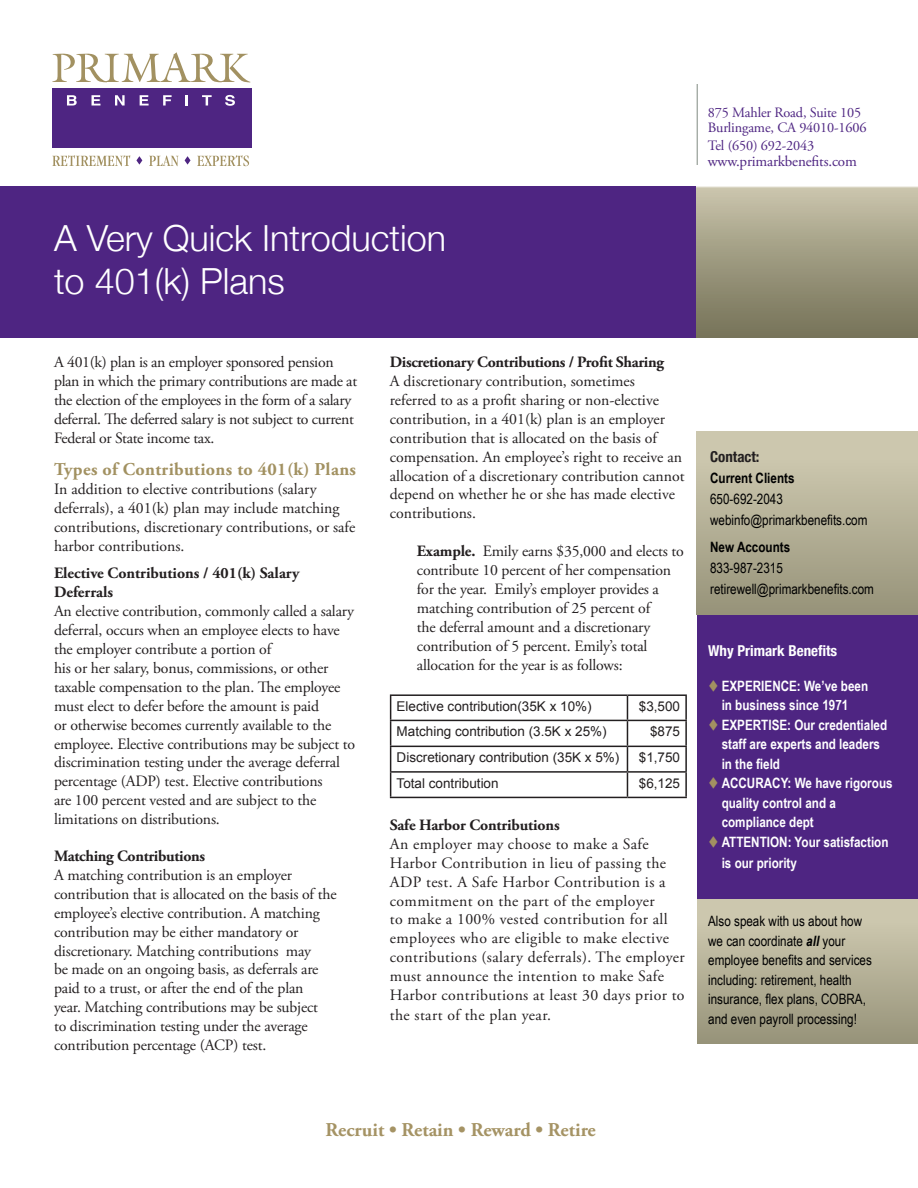
<style>
.page{position:relative;width:918px;height:1188px;background:#fff}
.page>*{position:absolute;margin:0;border:0;box-sizing:border-box;transform-origin:0 0}
.t1{font:300 36px "Helvetica Neue";color:#fff}
.body{font:700 19.5px "Adobe Garamond Pro";color:#a59364}
.body-2{font:700 18px "Adobe Garamond Pro";letter-spacing:.02em;color:#a29161}
.body-3{font:15.75px/18.9px "Adobe Garamond Pro";letter-spacing:-.01em;color:#231f20}
.body-4{font:15.75px/19px "Adobe Garamond Pro";letter-spacing:.025em;color:#231f20}
.body-5{font:700 15.75px "Adobe Garamond Pro";letter-spacing:-.02em;color:#231f20}
.body-6{font:700 15.75px/18.9px "Adobe Garamond Pro";color:#231f20}
.body-7{font:15px "Adobe Garamond Pro";letter-spacing:-.01em;color:#4e2582}
.t2{font:700 condensed 15px "Helvetica Neue";color:#fff}
.t3{font:700 condensed 15px "Helvetica Neue";color:#231f20}
.t4{font:14.25px/19.5px "Arial Narrow";color:#000}
.t5{font:700 14.25px/19.5px "Arial Narrow";color:#fff}
.body-8{font:14.25px "Adobe Garamond Pro";letter-spacing:-.01em;color:#4e2582}
.t6{font:700 14.25px "Arial Narrow";color:#000}
.body-9{font:13.5px "Arial";color:#231f20}
.s1{font-weight:700}
.s2{color:#a29161}
.s3{font-weight:700;font-style:italic}
</style>
<div class="page">
<svg style="left:52px;top:52px;width:198px;height:30px"></svg>
<svg style="left:52px;top:155px;width:78px;height:11px"></svg>
<svg style="left:136px;top:156px;width:6px;height:9px"></svg>
<svg style="left:149px;top:156px;width:30px;height:10px"></svg>
<svg style="left:185px;top:156px;width:6px;height:9px"></svg>
<svg style="left:197px;top:155px;width:52px;height:11px"></svg>
<div style="left:52px;top:88px;width:199px;height:60px;background:#4e2582"></div>
<svg style="left:67px;top:95px;width:10px;height:11px"></svg>
<svg style="left:92px;top:95px;width:8px;height:11px"></svg>
<svg style="left:115px;top:95px;width:10px;height:11px"></svg>
<svg style="left:140px;top:95px;width:9px;height:11px"></svg>
<svg style="left:163px;top:95px;width:9px;height:11px"></svg>
<svg style="left:186px;top:95px;width:2px;height:11px"></svg>
<svg style="left:202px;top:95px;width:10px;height:11px"></svg>
<svg style="left:225px;top:95px;width:10px;height:11px"></svg>
<hr style="left:697px;top:84px;width:1px;height:81px;background:#8e978f">
<div style="left:0;top:186px;width:697px;height:152px;background:#4e2582"></div>
<div style="left:697px;top:185px;width:221px;height:153px;background:linear-gradient(to bottom,#cac5ad,#737055)"></div>
<div style="left:697px;top:437px;width:220px;height:605px;background:#4e2582"></div>
<div style="left:697px;top:431px;width:221px;height:184px;background:linear-gradient(to bottom,#d3ceb5,#98947a)"></div>
<div style="left:698px;top:900px;width:220px;height:144px;background:linear-gradient(to bottom,#d3ceb5,#98947a)"></div>
<hr style="left:390px;top:694px;width:237px;height:2px;background:#231f20">
<hr style="left:627px;top:694px;width:60px;height:2px;background:#231f20">
<hr style="left:685px;top:696px;width:2px;height:24px;background:#231f20">
<hr style="left:390px;top:720px;width:237px;height:1px;background:#231f20">
<hr style="left:627px;top:720px;width:60px;height:1px;background:#231f20">
<hr style="left:685px;top:721px;width:2px;height:25px;background:#231f20">
<hr style="left:390px;top:746px;width:237px;height:1px;background:#231f20">
<hr style="left:627px;top:746px;width:60px;height:1px;background:#231f20">
<hr style="left:685px;top:747px;width:2px;height:24px;background:#231f20">
<hr style="left:390px;top:771px;width:237px;height:2px;background:#231f20">
<svg style="left:390px;top:696px;width:1px;height:101px"></svg>
<hr style="left:627px;top:771px;width:60px;height:2px;background:#231f20">
<svg style="left:627px;top:696px;width:1px;height:101px"></svg>
<hr style="left:685px;top:773px;width:2px;height:24px;background:#231f20">
<hr style="left:390px;top:797px;width:237px;height:1px;background:#231f20">
<hr style="left:627px;top:797px;width:60px;height:1px;background:#231f20">
<p class="t1" style="left:54px;top:209px;width:394px">A Very Quick Introduction</p>
<p class="t1" style="left:54px;top:252px;width:232px">to 401(k) Plans</p>
<p class="body-3" style="left:54px;top:353px;width:305px">A 401(k) plan is an employer sponsored pension plan in which the primary contributions are made at the election of the employees in the form of a salary deferral. The deferred salary is not subject to current Federal or State income tax.</p>
<p class="body-2" style="left:54px;top:459px;width:304px">Types of Contributions to 401(k) Plans</p>
<p class="body-3" style="left:54px;top:480px;width:303px">In addition to elective contributions (salary deferrals), a 401(k) plan may include matching contributions, discretionary contributions, or safe harbor contributions.</p>
<p class="body-6" style="left:54px;top:564px;width:247px">Elective Contributions / 401(k) Salary<br>Deferrals</p>
<p class="body-3" style="left:54px;top:602px;width:302px">An elective contribution, commonly called a salary deferral, occurs when an employee elects to have the employer contribute a portion of</p>
<p class="body-3" style="left:54px;top:659px;width:288px">his or her salary, bonus, commissions, or other taxable compensation to the plan. The employee</p>
<p class="body-3" style="left:54px;top:697px;width:303px">must elect to defer before the amount is paid<br>or otherwise becomes currently available to the employee. Elective contributions may be subject to discrimination testing under the average deferral percentage (ADP) test. Elective contributions<br>are 100 percent vested and are subject to the limitations on distributions.</p>
<p class="body-5" style="left:54px;top:847px;width:153px">Matching Contributions</p>
<p class="body-3" style="left:54px;top:866px;width:284px">A matching contribution is an employer contribution that is allocated on the basis of the employee’s elective contribution. A matching contribution may be either mandatory or discretionary. Matching contributions may</p>
<p class="body-3" style="left:54px;top:961px;width:266px">be made on an ongoing basis, as deferrals are paid to a trust, or after the end of the plan year. Matching contributions may be subject to discrimination testing under the average contribution percentage (ACP) test.</p>
<p class="body-5" style="left:390px;top:353px;width:276px">Discretionary Contributions / Profit Sharing</p>
<p class="body-3" style="left:390px;top:372px;width:296px">A discretionary contribution, sometimes referred to as a profit sharing or non-elective contribution, in a 401(k) plan is an employer contribution that is allocated on the basis of compensation. An employee’s right to receive an allocation of a discretionary contribution cannot depend on whether he or she has made elective contributions.</p>
<p class="body-3" style="left:417px;top:542px;width:268px"><span class="s1">Example.</span> Emily earns $35,000 and elects to contribute 10 percent of her compensation for the year. Emily’s employer provides a matching contribution of 25 percent of<br>the deferral amount and a discretionary contribution of 5 percent. Emily’s total allocation for the year is as follows:</p>
<p class="body-9" style="left:397px;top:697px;width:197px">Elective contribution(35K x 10%)</p>
<p class="body-9" style="left:639px;top:697px;width:43px">$3,500</p>
<p class="body-9" style="left:397px;top:723px;width:212px">Matching contribution (3.5K x 25%)</p>
<p class="body-9" style="left:650px;top:723px;width:32px">$875</p>
<p class="body-9" style="left:397px;top:749px;width:224px">Discretionary contribution (35K x 5%)</p>
<p class="body-9" style="left:639px;top:749px;width:43px">$1,750</p>
<p class="body-9" style="left:397px;top:774px;width:104px">Total contribution</p>
<p class="body-9" style="left:639px;top:774px;width:43px">$6,125</p>
<p class="body-5" style="left:390px;top:816px;width:171px">Safe Harbor Contributions</p>
<p class="body-4" style="left:390px;top:835px;width:296px">An employer may choose to make a Safe Harbor Contribution in lieu of passing the ADP test. A Safe Harbor Contribution is a commitment on the part of the employer<br>to make a 100% vested contribution for all employees who are eligible to make elective contributions (salary deferrals). The employer must announce the intention to make Safe Harbor contributions at least 30 days prior to the start of the plan year.</p>
<p class="body-8" style="left:708px;top:104px;width:155px">875 Mahler Road, Suite 105</p>
<p class="body-8" style="left:708px;top:119px;width:160px">Burlingame, CA 94010-1606</p>
<p class="body-8" style="left:708px;top:137px;width:108px">Tel (650) 692-2043</p>
<p class="body-7" style="left:708px;top:153px;width:150px">www.primarkbenefits.com</p>
<p class="t3" style="left:710px;top:444px;width:51px">Contact:</p>
<p class="t6" style="left:710px;top:467px;width:86px">Current Clients</p>
<p class="t4" style="left:710px;top:489px;width:74px">650-692-2043</p>
<p class="t4" style="left:710px;top:510px;width:159px">webinfo@primarkbenefits.com</p>
<p class="t6" style="left:710px;top:536px;width:82px">New Accounts</p>
<p class="t4" style="left:710px;top:558px;width:74px">833-987-2315</p>
<p class="t4" style="left:710px;top:579px;width:165px">retirewell@primarkbenefits.com</p>
<p class="t2" style="left:708px;top:639px;width:131px">Why Primark Benefits</p>
<p class="t5" style="left:708px;top:675px;width:162px;text-align:center"><span class="s2">▼</span> EXPERIENCE: We’ve been in business since 1971</p>
<p class="t5" style="left:722px;top:714px;width:167px;text-indent:-13px"><span class="s2">▼</span> EXPERTISE: Our credentialed staff are experts and leaders in the field</p>
<p class="t5" style="left:722px;top:773px;width:172px;text-indent:-13px"><span class="s2">▼</span> ACCURACY: We have rigorous quality control and a compliance dept</p>
<p class="t5" style="left:722px;top:831px;width:168px;line-height:21px;text-indent:-13px"><span class="s2">▼</span> ATTENTION: Your satisfaction is our priority</p>
<p class="t4" style="left:708px;top:911px;width:165px">Also speak with us about how we can coordinate <span class="s3">all</span> your employee benefits and services including: retirement, health insurance, flex plans, COBRA, and even payroll processing!</p>
<p class="body" style="left:326px;top:1118px;width:272px">Recruit • Retain • Reward • Retire</p>
</div>
